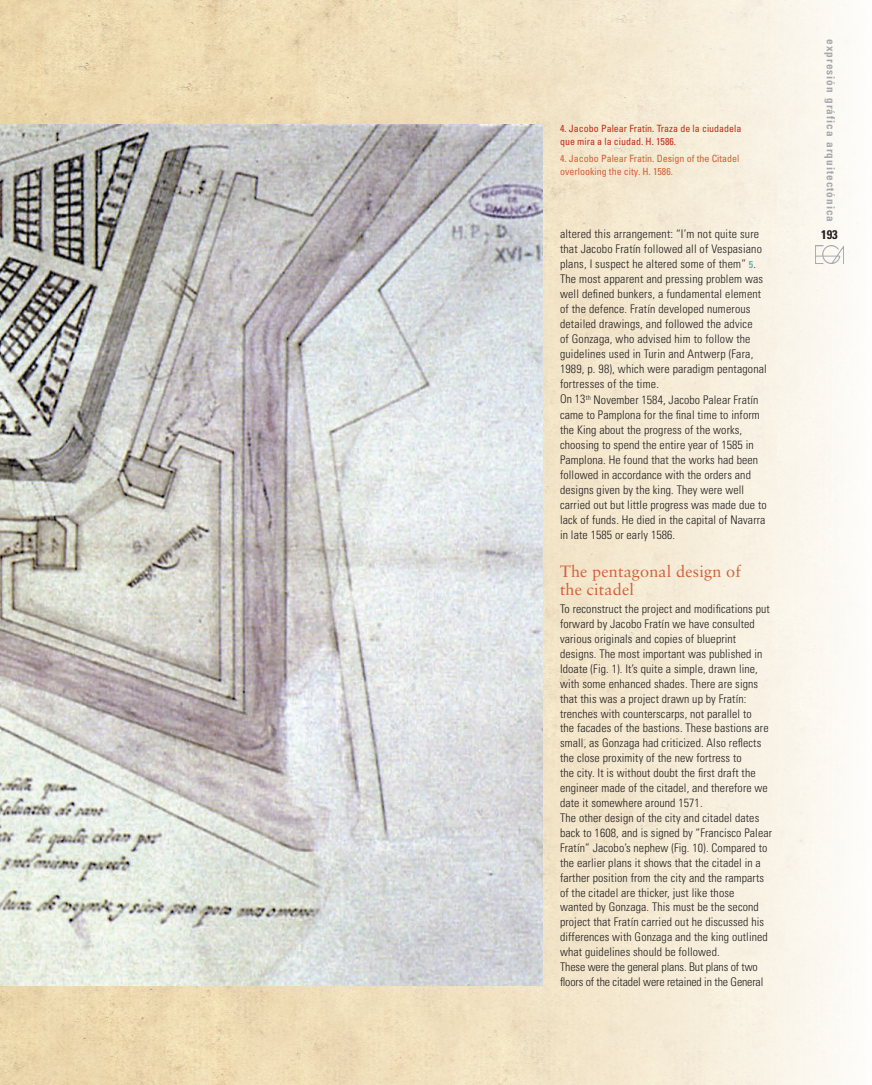
<style>
.page{position:relative;width:872px;height:1085px;background:#fff}
.page>*{position:absolute;margin:0;border:0;box-sizing:border-box;transform-origin:0 0}
.TITULAR_1_INGLES{font:16.25px/18.1px "Sabon";letter-spacing:.01em;color:#d26038}
.t1{font:700 condensed 12.5px "Univers";color:#231f20}
.t2{font:300 condensed 11.88px/14.9px "Univers";letter-spacing:.01em;color:#231f20}
.t3{font:300 condensed 11.88px/14.8px "Univers";letter-spacing:-.01em;color:#231f20}
.t4{font:700 condensed 11.25px "Univers";letter-spacing:.09em;color:#a8a9ad}
.t5{font:condensed 10px/12.5px "Univers";color:#d26038}
.t6{font:condensed 10px/12.5px "Univers";color:#c02d19}
.s1{font-weight:700;font-size:10px;color:#70aeb5}
</style>
<div class="page">
<img style="left:0;top:0;width:857px;height:1084px">
<img style="left:0;top:124px;width:542px;height:861px">
<img style="left:815px;top:246px;width:28px;height:17px">
<p class="t6" style="left:560px;top:122px;width:183px">4. Jacobo Palear Fratín. Traza de la ciudadela que mira a la ciudad. H. 1586.</p>
<p class="t5" style="left:560px;top:152px;width:181px">4. Jacobo Palear Fratín. Design of the Citadel overlooking the city. H. 1586.</p>
<p class="t2" style="left:560px;top:226px;width:208px">altered this arrangement: “I’m not quite sure that Jacobo Fratín followed all of Vespasiano plans, I suspect he altered some of them” <span class="s1">5</span>.<br>The most apparent and pressing problem was well defined bunkers, a fundamental element of the defence. Fratín developed numerous detailed drawings, and followed the advice<br>of Gonzaga, who advised him to follow the guidelines used in Turin and Antwerp (Fara, 1989, p. 98), which were paradigm pentagonal fortresses of the time.</p>
<p class="t2" style="left:560px;top:392px;width:208px">On 13<sup>th</sup> November 1584, Jacobo Palear Fratín came to Pamplona for the final time to inform the King about the progress of the works, choosing to spend the entire year of 1585 in Pamplona. He found that the works had been followed in accordance with the orders and designs given by the king. They were well carried out but little progress was made due to lack of funds. He died in the capital of Navarra in late 1585 or early 1586.</p>
<p class="TITULAR_1_INGLES" style="left:560px;top:561px;width:182px">The pentagonal design of the citadel</p>
<p class="t2" style="left:560px;top:601px;width:211px">To reconstruct the project and modifications put forward by Jacobo Fratín we have consulted various originals and copies of blueprint designs. The most important was published in Idoate (Fig. 1). It’s quite a simple, drawn line, with some enhanced shades. There are signs that this was a project drawn up by Fratín: trenches with counterscarps, not parallel to<br>the facades of the bastions. These bastions are small, as Gonzaga had criticized. Also reflects the close proximity of the new fortress to<br>the city. It is without doubt the first draft the engineer made of the citadel, and therefore we date it somewhere around 1571.</p>
<p class="t2" style="left:560px;top:810px;width:213px">The other design of the city and citadel dates back to 1608, and is signed by “Francisco Palear Fratín” Jacobo’s nephew (Fig. 10). Compared to the earlier plans it shows that the citadel in a farther position from the city and the ramparts of the citadel are thicker, just like those<br>wanted by Gonzaga. This must be the second project that Fratín carried out he discussed his differences with Gonzaga and the king outlined what guidelines should be followed.</p>
<p class="t3" style="left:560px;top:959px;width:205px">These were the general plans. But plans of two floors of the citadel were retained in the General</p>
<p class="t4" style="left:837px;top:39px;width:184px;rotate:90deg">expresión gráfica arquitectónica</p>
<p class="t1" style="left:821px;top:226px;width:18px">193</p>
</div>
